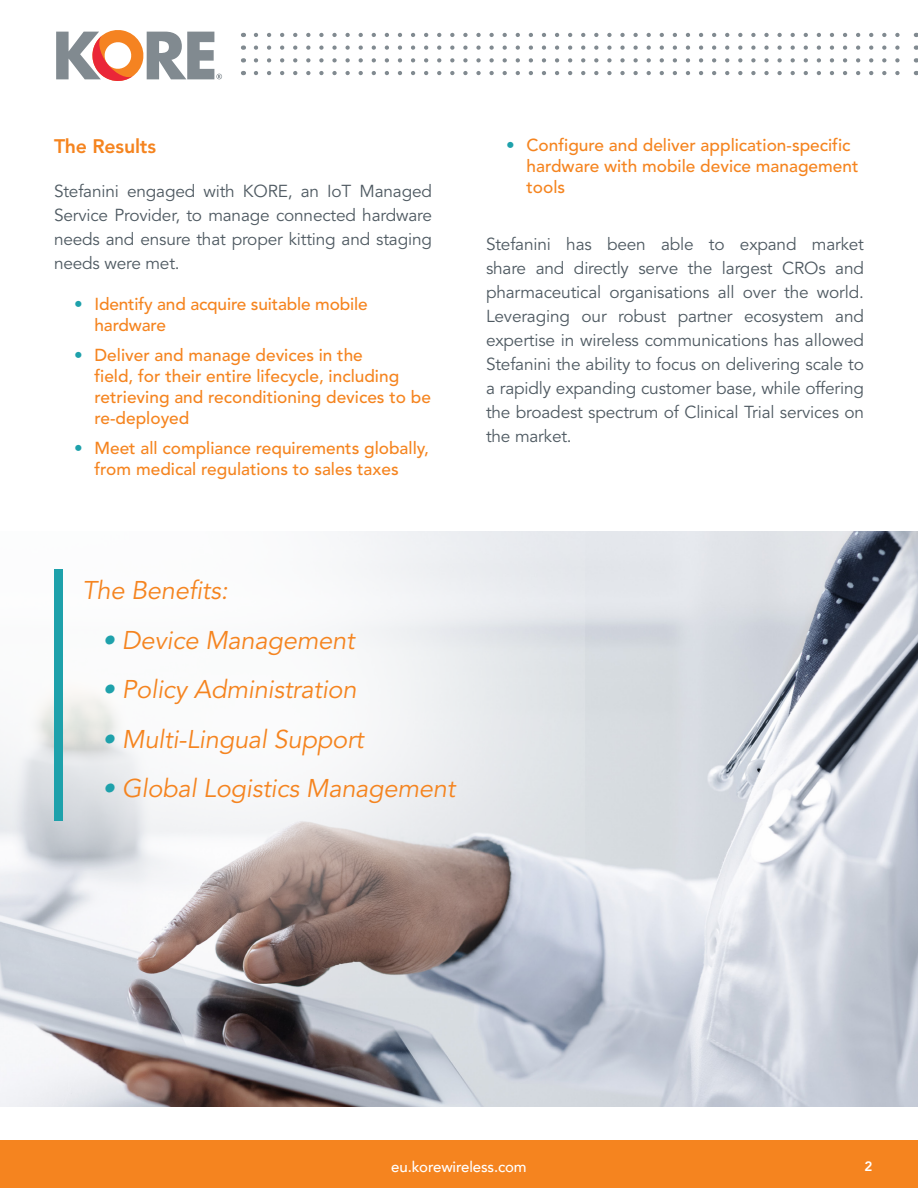
<style>
.page{position:relative;width:918px;height:1188px;background:#fff}
.page>*{position:absolute;margin:0;border:0;box-sizing:border-box;transform-origin:0 0}
.Body_copy{font:italic 25.5px "Avenir LT Std";letter-spacing:-.01em;color:#f5841f}
.Body_copy-2{font:800 19.5px "Avenir LT Std";letter-spacing:-.01em;color:#f5841f}
.Body_copy-3{font:17.25px/24px "Avenir LT Std";letter-spacing:-.01em;color:#4f5a62;text-align:justify}
.t1{font:500 17.25px/21px "Avenir LT Std";color:#f5841f}
.t2{font:500 15px "Avenir";letter-spacing:-.01em;color:#fff}
.t3{font:800 13.5px "Avenir";color:#fff}
.s1{font-weight:300;color:#1ea1ab}
.s2{color:#1ea1ab}
</style>
<div class="page">
<svg style="left:256px;top:33px;width:644px;height:4px"></svg>
<svg style="left:256px;top:58px;width:644px;height:5px"></svg>
<svg style="left:256px;top:45px;width:644px;height:5px"></svg>
<svg style="left:256px;top:71px;width:644px;height:4px"></svg>
<div style="left:0;top:1140px;width:918px;height:48px;background:#f5841f"></div>
<svg style="left:56px;top:30px;width:166px;height:51px"></svg>
<img style="left:0;top:532px;width:918px;height:575px">
<img style="left:0;top:531px;width:584px;height:466px">
<div style="left:54px;top:569px;width:9px;height:252px;background:#1ea1ab"></div>
<p class="Body_copy-2" style="left:54px;top:134px;width:104px">The Results</p>
<p class="Body_copy-3" style="left:54px;top:179px;width:380px">Stefanini engaged with KORE, an IoT Managed Service Provider, to manage connected hardware needs and ensure that proper kitting and staging needs were met.</p>
<p class="t1" style="left:94px;top:294px;width:275px;text-indent:-20px"><span class="s1">•</span> Identify and acquire suitable mobile hardware</p>
<p class="t1" style="left:94px;top:345px;width:338px;text-indent:-20px"><span class="s1">•</span> Deliver and manage devices in the<br>field, for their entire lifecycle, including retrieving and reconditioning devices to be re-deployed</p>
<p class="t1" style="left:74px;top:438px;width:356px;text-align:center"><span class="s1">•</span> Meet all compliance requirements globally, from medical regulations to sales taxes</p>
<p class="t1" style="left:526px;top:135px;width:333px;text-indent:-20px"><span class="s1">•</span> Configure and deliver application-specific hardware with mobile device management tools</p>
<p class="Body_copy-3" style="left:486px;top:232px;width:380px">Stefanini has been able to expand market share and directly serve the largest CROs and pharmaceutical organisations all over the world.<br>Leveraging our robust partner ecosystem and expertise in wireless communications has allowed Stefanini the ability to focus on delivering scale to a rapidly expanding customer base, while offering the broadest spectrum of Clinical Trial services on the market.</p>
<p class="Body_copy" style="left:82px;top:576px;width:147px">The Benefits:</p>
<p class="Body_copy" style="left:103px;top:625px;width:253px"><span class="s2">•</span> Device Management</p>
<p class="Body_copy" style="left:103px;top:675px;width:256px"><span class="s2">•</span> Policy Administration</p>
<p class="Body_copy" style="left:103px;top:724px;width:263px"><span class="s2">•</span> Multi-Lingual Support</p>
<p class="Body_copy" style="left:103px;top:774px;width:354px"><span class="s2">•</span> Global Logistics Management</p>
<p class="t2" style="left:391px;top:1154px;width:137px">eu.korewireless.com</p>
<p class="t3" style="left:865px;top:1155px;width:9px">2</p>
</div>
